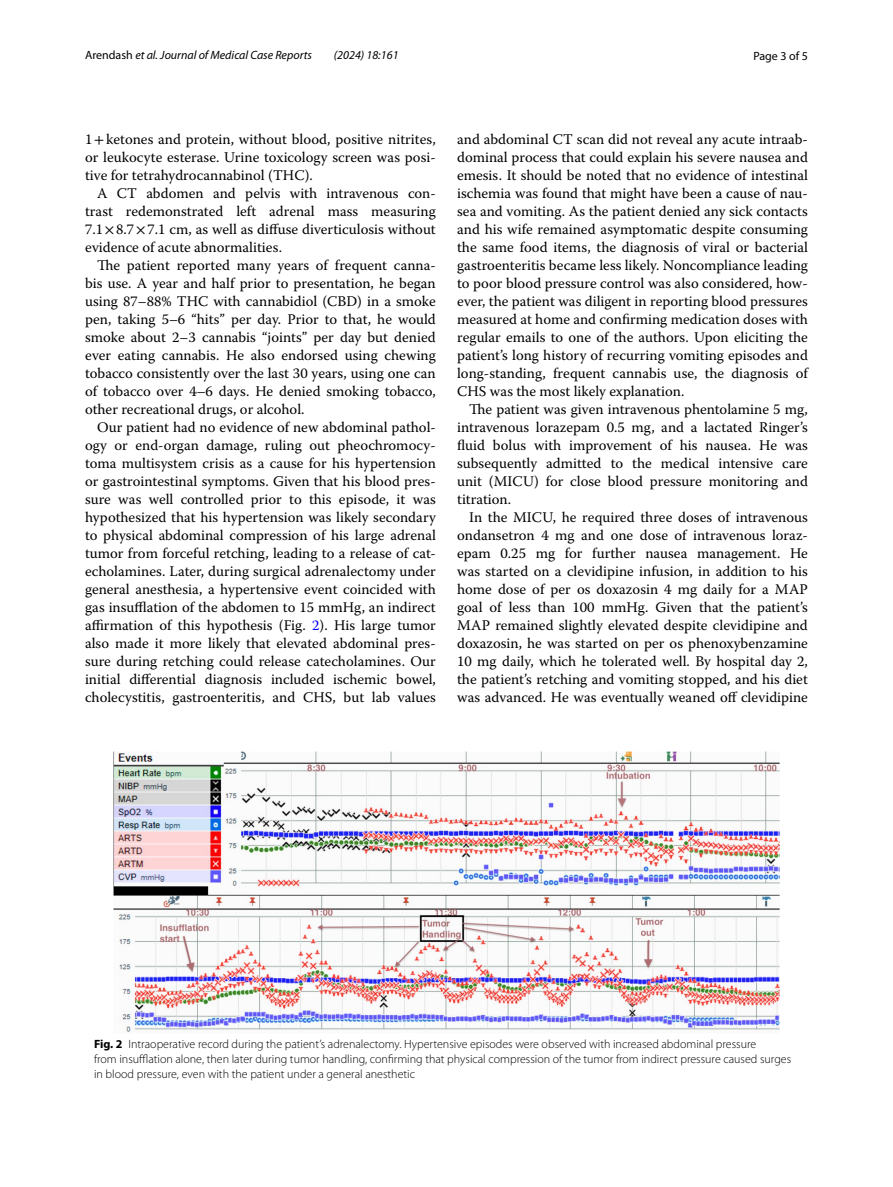
<style>
.page{position:relative;width:893px;height:1187px;background:#fff}
.page>*{position:absolute;margin:0;border:0;box-sizing:border-box;transform-origin:0 0}
.t1{font:14.7px/18px "Warnock Pro";color:#000;text-align:justify}
.t2{font:300 12px/15px "Myriad Pro";color:#000}
.t3{font:italic 12px "Myriad Pro";color:#000}
.t4{font:12px "Myriad Pro";color:#000}
.s1{font-style:normal}
.s2{font-family:"STIX"}
.s3{color:#00f}
.s4{font-weight:700}
</style>
<div class="page">
<img style="left:113px;top:751px;width:667px;height:281px">
<p class="t3" style="left:85px;top:48px;width:228px"><span class="s1">Arendash</span> et al. Journal of Medical Case Reports</p>
<p class="t3" style="left:334px;top:48px;width:66px">(2024) 18:161</p>
<p class="t4" style="left:753px;top:48px;width:56px">Page 3 of 5</p>
<p class="t1" style="left:85px;top:130px;width:352px">1<span class="s2">+</span>ketones and protein, without blood, positive nitrites, or leukocyte esterase. Urine toxicology screen was posi&shy;tive for tetrahydrocannabinol (THC).</p>
<p class="t1" style="left:85px;top:184px;width:352px;text-indent:12px">A CT abdomen and pelvis with intravenous con&shy;trast redemonstrated left adrenal mass measuring 7.1<span class="s2">×</span>8.7<span class="s2">×</span>7.1 cm, as well as diffuse diverticulosis without evidence of acute abnormalities.</p>
<p class="t1" style="left:85px;top:256px;width:352px;text-indent:12px">The patient reported many years of frequent canna&shy;bis use. A year and half prior to presentation, he began using 87–88% THC with cannabidiol (CBD) in a smoke pen, taking 5–6 “hits” per day. Prior to that, he would smoke about 2–3 cannabis “joints” per day but denied ever eating cannabis. He also endorsed using chewing tobacco consistently over the last 30 years, using one can of tobacco over 4–6 days. He denied smoking tobacco, other recreational drugs, or alcohol.</p>
<p class="t1" style="left:85px;top:418px;width:352px;text-indent:12px">Our patient had no evidence of new abdominal pathol&shy;ogy or end-organ damage, ruling out pheochromocy&shy;toma multisystem crisis as a cause for his hypertension or gastrointestinal symptoms. Given that his blood pres&shy;sure was well controlled prior to this episode, it was hypothesized that his hypertension was likely secondary to physical abdominal compression of his large adrenal tumor from forceful retching, leading to a release of cat&shy;echolamines. Later, during surgical adrenalectomy under general anesthesia, a hypertensive event coincided with gas insufflation of the abdomen to 15 mmHg, an indirect affirmation of this hypothesis (Fig. <span class="s3">2</span>). His large tumor also made it more likely that elevated abdominal pres&shy;sure during retching could release catecholamines. Our initial differential diagnosis included ischemic bowel, cholecystitis, gastroenteritis, and CHS, but lab values</p>
<p class="t1" style="left:457px;top:130px;width:352px">and abdominal CT scan did not reveal any acute intraab&shy;dominal process that could explain his severe nausea and emesis. It should be noted that no evidence of intestinal ischemia was found that might have been a cause of nau&shy;sea and vomiting. As the patient denied any sick contacts and his wife remained asymptomatic despite consuming the same food items, the diagnosis of viral or bacterial gastroenteritis became less likely. Noncompliance leading to poor blood pressure control was also considered, how&shy;ever, the patient was diligent in reporting blood pressures measured at home and confirming medication doses with regular emails to one of the authors. Upon eliciting the patient’s long history of recurring vomiting episodes and long-standing, frequent cannabis use, the diagnosis of CHS was the most likely explanation.</p>
<p class="t1" style="left:457px;top:400px;width:352px;text-indent:12px">The patient was given intravenous phentolamine 5 mg, intravenous lorazepam 0.5 mg, and a lactated Ringer’s fluid bolus with improvement of his nausea. He was subsequently admitted to the medical intensive care unit (MICU) for close blood pressure monitoring and titration.</p>
<p class="t1" style="left:457px;top:508px;width:352px;text-indent:12px">In the MICU, he required three doses of intravenous ondansetron 4 mg and one dose of intravenous loraz&shy;epam 0.25 mg for further nausea management. He was started on a clevidipine infusion, in addition to his home dose of per os doxazosin 4 mg daily for a MAP goal of less than 100 mmHg. Given that the patient’s MAP remained slightly elevated despite clevidipine and doxazosin, he was started on per os phenoxybenzamine 10 mg daily, which he tolerated well. By hospital day 2, the patient’s retching and vomiting stopped, and his diet was advanced. He was eventually weaned off clevidipine</p>
<p class="t2" style="left:94px;top:1036px;width:699px"><span class="s4">Fig. 2</span> Intraoperative record during the patient’s adrenalectomy. Hypertensive episodes were observed with increased abdominal pressure<br>from insufflation alone, then later during tumor handling, confirming that physical compression of the tumor from indirect pressure caused surges in blood pressure, even with the patient under a general anesthetic</p>
</div>
